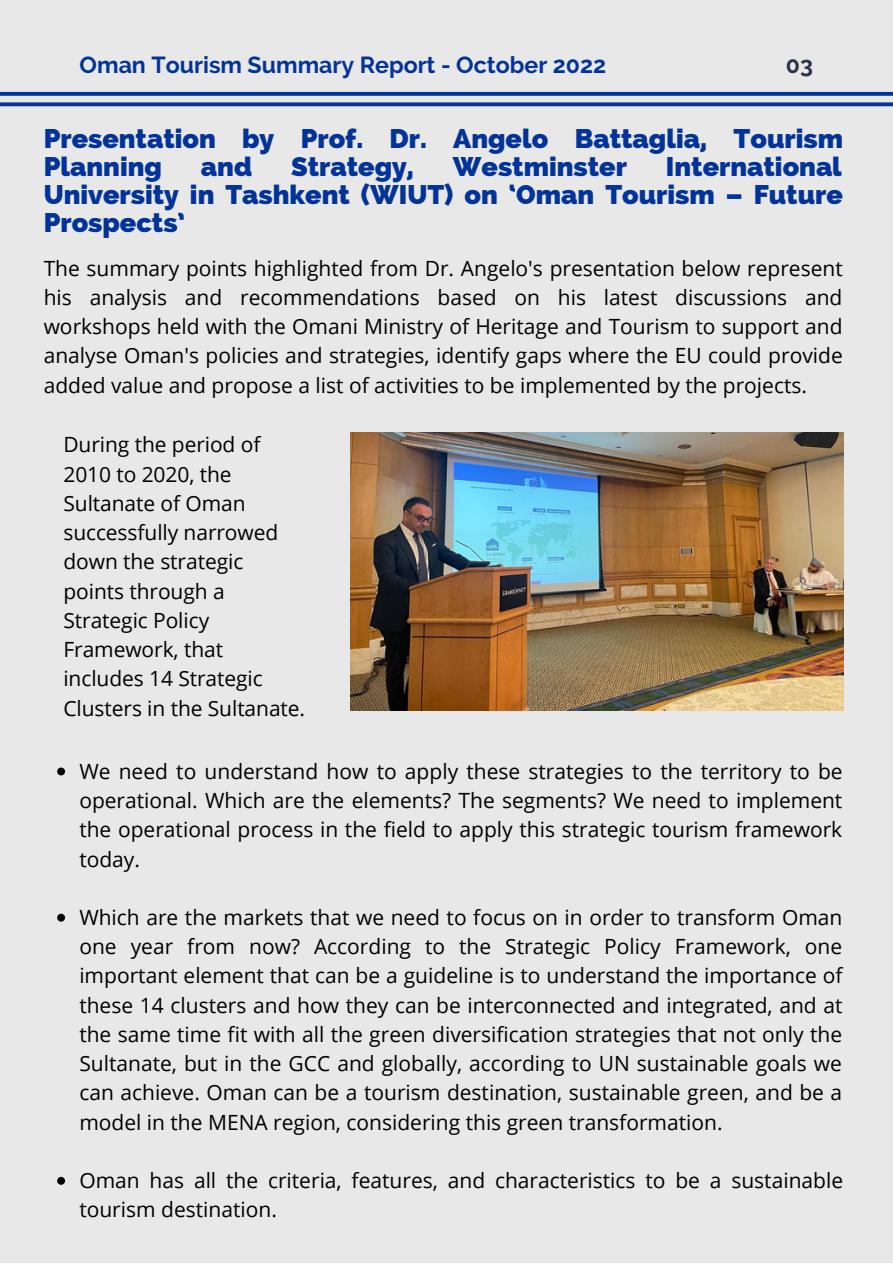
<style>
.page{position:relative;width:893px;height:1264px;background:#fff}
.page>*{position:absolute;margin:0;border:0;box-sizing:border-box;transform-origin:0 0}
.t1{font:800 27px/28px "Raleway";color:#023399}
.t2{font:700 23.1px "Raleway";color:#023399}
.t3{font:700 23.1px "Raleway";color:#2a324a}
.t4{font:21px/29.2px "Open Sans";color:#000;text-align:justify}
</style>
<div class="page">
<div style="left:0;top:0;width:892px;height:1262px;background:#e8e8e8"></div>
<svg style="left:0;top:91px;width:892px;height:16px"></svg>
<img style="left:350px;top:432px;width:493px;height:278px">
<svg style="left:57px;top:767px;width:8px;height:8px"></svg>
<svg style="left:57px;top:913px;width:8px;height:8px"></svg>
<svg style="left:57px;top:1176px;width:8px;height:8px"></svg>
<p class="t2" style="left:80px;top:51px;width:528px">Oman Tourism Summary Report - October 2022</p>
<p class="t3" style="left:785px;top:51px;width:29px">03</p>
<p class="t1" style="left:44px;top:124px;width:800px">Presentation by Prof. Dr. Angelo Battaglia, Tourism<br>Planning</p>
<p class="t1" style="left:44px;top:153px;width:800px;text-align:justify;text-indent:622px">International University in Tashkent (WIUT) on ‘Oman Tourism – Future Prospects’</p>
<p class="t1" style="left:201px;top:153px;width:53px">and</p>
<p class="t1" style="left:291px;top:153px;width:124px">Strategy,</p>
<p class="t1" style="left:453px;top:153px;width:175px">Westminster</p>
<p class="t4" style="left:44px;top:253px;width:800px">The summary points highlighted from Dr. Angelo's presentation below represent his analysis and recommendations based on his latest discussions and workshops held with the Omani Ministry of Heritage and Tourism to support and analyse Oman's policies and strategies, identify gaps where the EU could provide added value and propose a list of activities to be implemented by the projects.</p>
<p class="t4" style="left:63px;top:429px;width:243px;text-align:left">During the period of<br>2010 to 2020, the<br>Sultanate of Oman successfully narrowed down the strategic points through a<br>Strategic Policy<br>Framework, that includes 14 Strategic<br>Clusters in the Sultanate.</p>
<p class="t4" style="left:79px;top:756px;width:764px">We need to understand how to apply these strategies to the territory to be operational. Which are the elements? The segments? We need to implement the operational process in the field to apply this strategic tourism framework today.</p>
<p class="t4" style="left:79px;top:902px;width:764px">Which are the markets that we need to focus on in order to transform Oman one year from now? According to the Strategic Policy Framework, one important element that can be a guideline is to understand the importance of these 14 clusters and how they can be interconnected and integrated, and at the same time fit with all the green diversification strategies that not only the Sultanate, but in the GCC and globally, according to UN sustainable goals we can achieve. Oman can be a tourism destination, sustainable green, and be a model in the MENA region, considering this green transformation.</p>
<p class="t4" style="left:79px;top:1165px;width:765px">Oman has all the criteria, features, and characteristics to be a sustainable tourism destination.</p>
</div>
